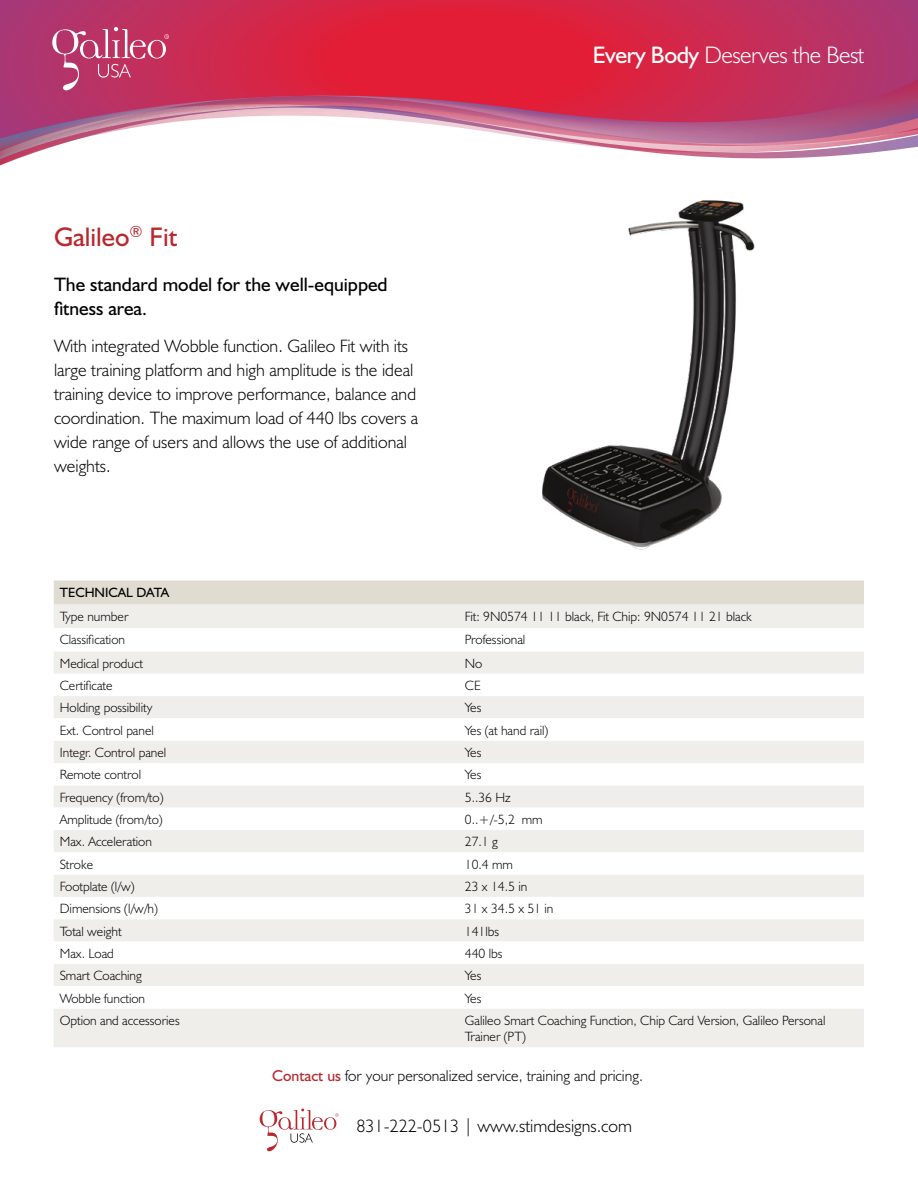
<style>
.page{position:relative;width:918px;height:1188px;background:#fff}
.page>*{position:absolute;margin:0;border:0;box-sizing:border-box;transform-origin:0 0}
.t1{font:27px "Humanist 521 BT";color:#b8292f}
.t2{font:300 24px "Humanist 521 BT";letter-spacing:-.02em;color:#fff}
.t3{font:19.5px/24px "Humanist 521 BT";color:#000}
.t4{font:300 18px/24px "Humanist 521 BT";color:#000}
.t5{font:300 15.75px "Humanist 521 BT";color:#000}
.t6{font:300 13.5px/16.5px "Humanist 521 BT";color:#000}
.t7{font:13.5px "Humanist 521 BT";color:#000}
.s1{font-weight:400}
.s2{font-weight:400;color:#b8292f}
</style>
<div class="page">
<svg style="left:0;top:0;width:918px;height:106px;background:#cc294f"></svg>
<svg style="left:0;top:106px;width:918px;height:60px"></svg>
<svg style="left:260px;top:1109px;width:78px;height:42px"></svg>
<svg style="left:52px;top:27px;width:117px;height:63px;background:#c54c76"></svg>
<img style="left:542px;top:200px;width:213px;height:350px">
<svg style="left:54px;top:580px;width:810px;height:25px;background:#e2ddd3"></svg>
<div style="left:54px;top:605px;width:810px;height:442px;background:#f0eeea"></div>
<svg style="left:54px;top:628px;width:810px;height:380px"></svg>
<h1 class="t1" style="left:54px;top:220px;width:125px">Galileo<sup>®</sup> Fit</h1>
<h3 class="t3" style="left:54px;top:272px;width:335px">The standard model for the well-equipped fitness area.</h3>
<p class="t4" style="left:54px;top:334px;width:366px">With integrated Wobble function. Galileo Fit with its large training platform and high amplitude is the ideal training device to improve performance, balance and coordination. The maximum load of 440 lbs covers a wide range of users and allows the use of additional weights.</p>
<h2 class="t2" style="left:593px;top:40px;width:273px"><span class="s1">Every Body</span> Deserves the Best</h2>
<p class="t7" style="left:60px;top:584px;width:111px">TECHNICAL DATA</p>
<p class="t6" style="left:60px;top:608px;width:70px">Type number</p>
<p class="t6" style="left:465px;top:608px;width:288px">Fit: 9N0574 11 11 black, Fit Chip: 9N0574 11 21 black</p>
<p class="t6" style="left:60px;top:631px;width:67px">Classification</p>
<p class="t6" style="left:465px;top:631px;width:62px">Professional</p>
<p class="t6" style="left:60px;top:655px;width:85px">Medical product</p>
<p class="t6" style="left:465px;top:655px;width:19px">No</p>
<p class="t6" style="left:60px;top:677px;width:54px">Certificate</p>
<p class="t6" style="left:465px;top:677px;width:17px">CE</p>
<p class="t6" style="left:60px;top:699px;width:94px">Holding possibility</p>
<p class="t6" style="left:465px;top:699px;width:18px">Yes</p>
<p class="t6" style="left:60px;top:722px;width:96px">Ext. Control panel</p>
<p class="t6" style="left:465px;top:722px;width:85px">Yes (at hand rail)</p>
<p class="t6" style="left:60px;top:744px;width:108px">Integr. Control panel</p>
<p class="t6" style="left:465px;top:744px;width:18px">Yes</p>
<p class="t6" style="left:60px;top:766px;width:83px">Remote control</p>
<p class="t6" style="left:465px;top:766px;width:18px">Yes</p>
<p class="t6" style="left:60px;top:789px;width:105px">Frequency (from/to)</p>
<p class="t6" style="left:465px;top:789px;width:48px">5..36 Hz</p>
<p class="t6" style="left:60px;top:811px;width:104px">Amplitude (from/to)</p>
<p class="t6" style="left:465px;top:811px;width:79px">0..+/-5,2 mm</p>
<p class="t6" style="left:60px;top:833px;width:94px">Max. Acceleration</p>
<p class="t6" style="left:465px;top:833px;width:34px">27.1 g</p>
<p class="t6" style="left:60px;top:856px;width:35px">Stroke</p>
<p class="t6" style="left:465px;top:856px;width:50px">10.4 mm</p>
<p class="t6" style="left:60px;top:878px;width:76px">Footplate (l/w)</p>
<p class="t6" style="left:465px;top:878px;width:64px">23 x 14.5 in</p>
<p class="t6" style="left:60px;top:900px;width:100px">Dimensions (l/w/h)</p>
<p class="t6" style="left:465px;top:900px;width:90px">31 x 34.5 x 51 in</p>
<p class="t6" style="left:60px;top:922px;width:63px">Total weight</p>
<p class="t6" style="left:465px;top:922px;width:36px">141lbs</p>
<p class="t6" style="left:60px;top:945px;width:56px">Max. Load</p>
<p class="t6" style="left:465px;top:945px;width:39px">440 lbs</p>
<p class="t6" style="left:60px;top:967px;width:84px">Smart Coaching</p>
<p class="t6" style="left:465px;top:967px;width:18px">Yes</p>
<p class="t6" style="left:60px;top:989px;width:87px">Wobble function</p>
<p class="t6" style="left:465px;top:989px;width:18px">Yes</p>
<p class="t6" style="left:60px;top:1012px;width:121px">Option and accessories</p>
<p class="t6" style="left:465px;top:1012px;width:362px">Galileo Smart Coaching Function, Chip Card Version, Galileo Personal<br>Trainer (PT)</p>
<p class="t5" style="left:272px;top:1066px;width:372px"><span class="s2">Contact us</span> for your personalized service, training and pricing.</p>
<h3 class="t4" style="left:356px;top:1114px;width:277px">831-222-0513 | www.stimdesigns.com</h3>
</div>
